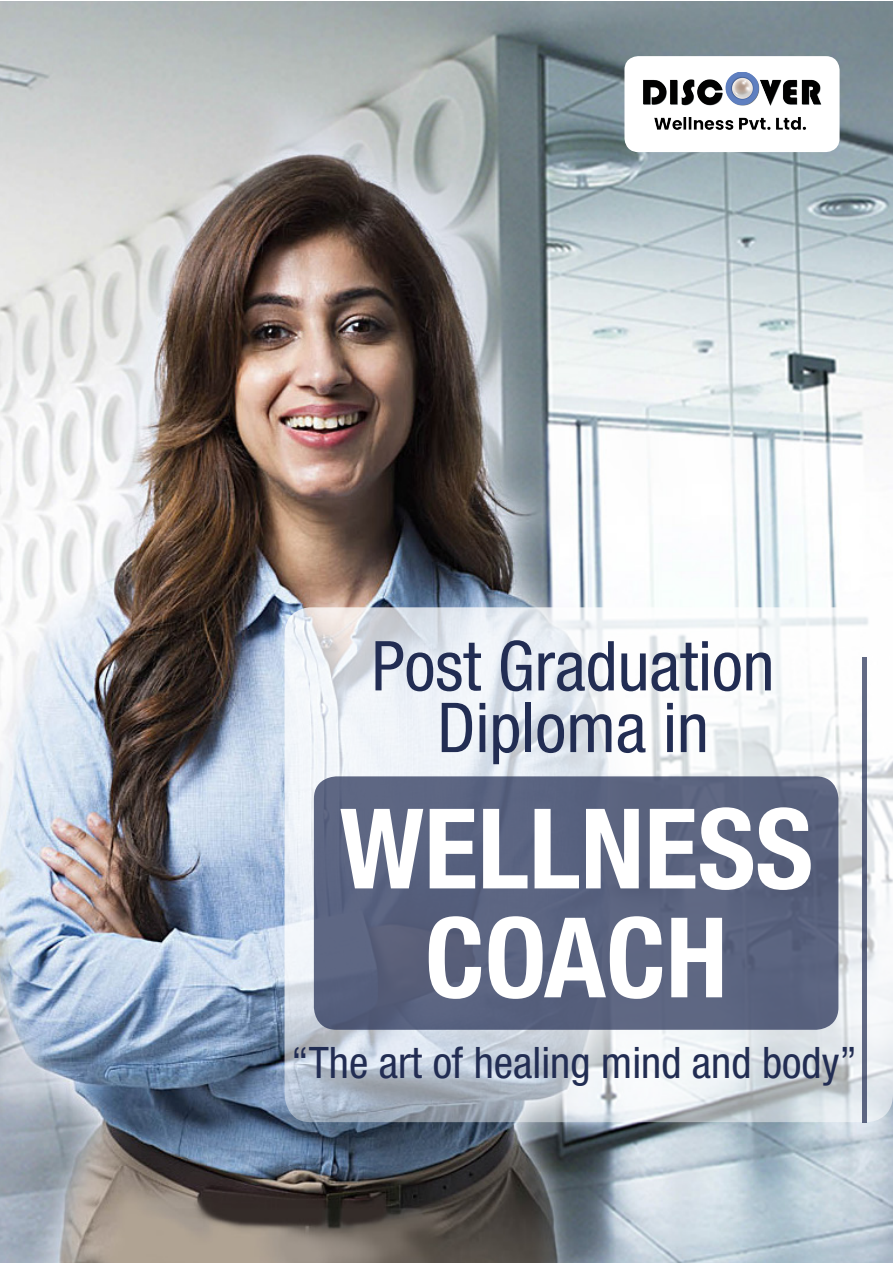
<style>
.page{position:relative;width:893px;height:1263px;background:#fff}
.page>*{position:absolute;margin:0;border:0;box-sizing:border-box;transform-origin:0 0}
.t1{font:700 condensed 111.3px/108.9px "Helvetica Neue LT Std";color:#fff;text-align:center}
.t2{font:condensed 68.85px/61.7px "Helvetica Neue LT Std";color:#222d53;text-align:center}
.t3{font:condensed 43.5px "Helvetica Neue LT Std";color:#222d53}
</style>
<div class="page">
<img style="left:0;top:2px;width:893px;height:1261px">
<svg style="left:285px;top:607px;width:608px;height:515px"></svg>
<div style="left:314px;top:776px;width:524px;height:254px;background:#5a6380;border-radius:22px"></div>
<div style="left:862px;top:657px;width:5px;height:465px;background:#5c6581"></div>
<div style="left:624px;top:56px;width:216px;height:96px;background:#fff;border-radius:14px"></div>
<img style="left:643px;top:72px;width:179px;height:58px">
<h2 class="t2" style="left:371px;top:635px;width:405px">Post Graduation<br>Diploma in</h2>
<h1 class="t1" style="left:340px;top:793px;width:475px">WELLNESS<br>COACH</h1>
<p class="t3" style="left:291px;top:1037px;width:568px">“The art of healing mind and body”</p>
</div>
